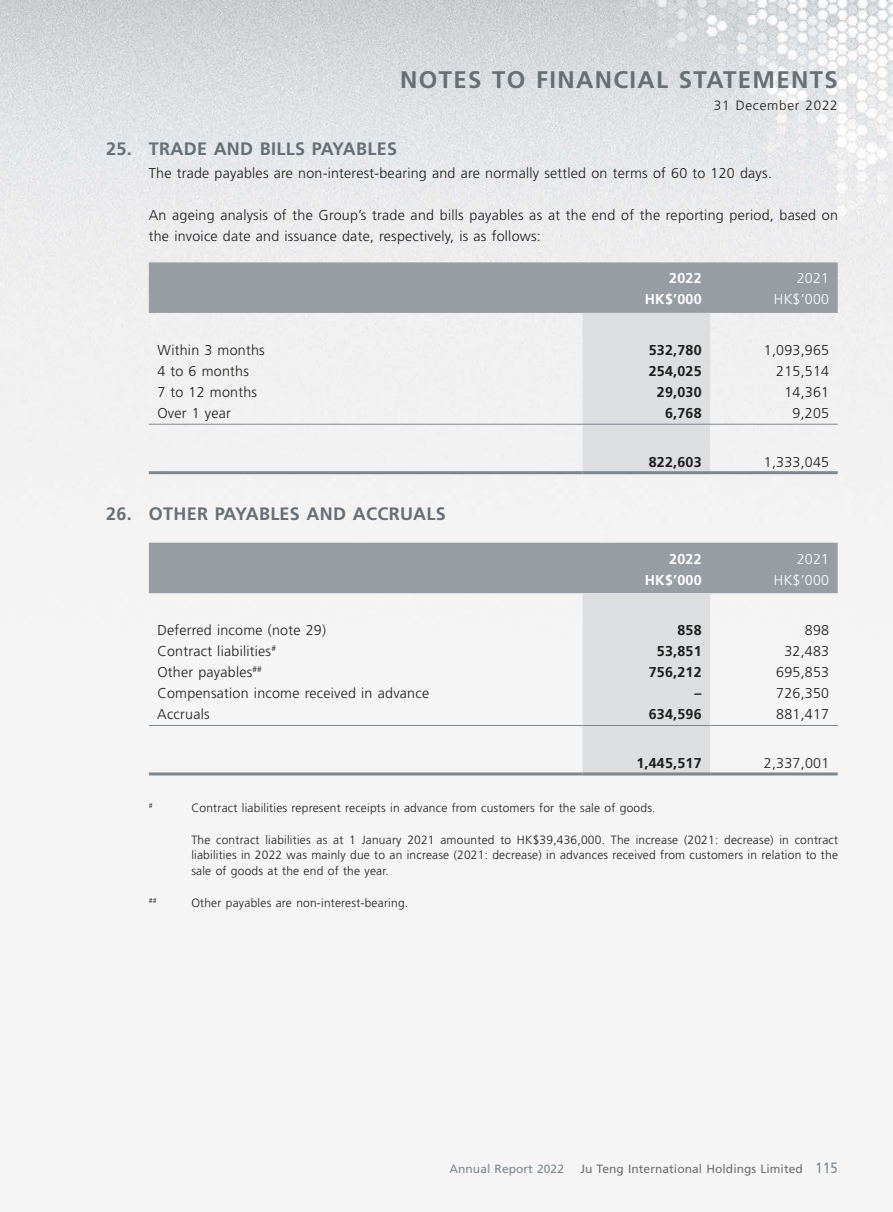
<style>
.page{position:relative;width:893px;height:1212px;background:#fff}
.page>*{position:absolute;margin:0;border:0;box-sizing:border-box;transform-origin:0 0}
.t1{font:700 24px "Frutiger LT Std";letter-spacing:.055em;color:#676e74}
.t2{font:700 18px "Frutiger LT Std";letter-spacing:.015em;color:#676e74}
.t3{font:300 14.25px/21px "Frutiger LT Std";letter-spacing:.015em;color:#1c1c1b}
.t4{font:700 14.25px "Frutiger LT Std";letter-spacing:.015em;color:#1c1c1b}
.t5{font:700 14.25px "Frutiger LT Std";letter-spacing:.015em;color:#fff}
.t6{font:300 14.25px "Frutiger LT Std";letter-spacing:.015em;color:#fff}
.t7{font:300 13.5px "Frutiger LT Std";letter-spacing:.055em;color:#1c1c1b}
.t8{font:300 12px/15.8px "Frutiger LT Std";letter-spacing:.015em;color:#1c1c1b;text-align:justify}
.t9{font:12px "Frutiger LT Std";letter-spacing:.005em;color:#6f6f6f}
.t10{font:12px "Frutiger LT Std";letter-spacing:.005em;color:#7f878e}
.t11{font:300 7.05px "Frutiger LT Std";color:#1c1c1b}
.s1{font-size:15px;color:#7f878e}
</style>
<div class="page">
<img style="left:0;top:0;width:893px;height:776px">
<svg style="left:149px;top:262px;width:689px;height:209px"></svg>
<hr style="left:149px;top:424px;width:434px;height:1px;background:#7f878e">
<hr style="left:583px;top:424px;width:127px;height:1px;background:#7f878e">
<hr style="left:710px;top:424px;width:128px;height:1px;background:#7f878e">
<hr style="left:149px;top:471px;width:434px;height:3px;background:#7f878e">
<hr style="left:583px;top:471px;width:127px;height:3px;background:#7f878e">
<hr style="left:710px;top:471px;width:128px;height:3px;background:#7f878e">
<svg style="left:149px;top:543px;width:689px;height:229px"></svg>
<hr style="left:149px;top:725px;width:434px;height:1px;background:#7f878e">
<hr style="left:583px;top:725px;width:127px;height:1px;background:#7f878e">
<hr style="left:710px;top:725px;width:128px;height:1px;background:#7f878e">
<hr style="left:149px;top:772px;width:434px;height:3px;background:#7f878e">
<hr style="left:583px;top:772px;width:127px;height:3px;background:#7f878e">
<hr style="left:710px;top:772px;width:128px;height:3px;background:#7f878e">
<h1 class="t1" style="left:400px;top:66px;width:439px">NOTES TO FINANCIAL STATEMENTS</h1>
<p class="t7" style="left:714px;top:98px;width:125px">31 December 2022</p>
<p class="t2" style="left:106px;top:138px;width:292px">25. TRADE AND BILLS PAYABLES</p>
<p class="t3" style="left:149px;top:163px;width:625px">The trade payables are non-interest-bearing and are normally settled on terms of 60 to 120 days.</p>
<p class="t3" style="left:149px;top:205px;width:691px">An ageing analysis of the Group’s trade and bills payables as at the end of the reporting period, based on the invoice date and issuance date, respectively, is as follows:</p>
<p class="t5" style="left:669px;top:270px;width:34px">2022</p>
<p class="t6" style="left:797px;top:270px;width:34px">2021</p>
<p class="t5" style="left:645px;top:291px;width:58px">HK$’000</p>
<p class="t6" style="left:774px;top:291px;width:57px">HK$’000</p>
<p class="t3" style="left:157px;top:340px;width:109px">Within 3 months</p>
<p class="t4" style="left:649px;top:342px;width:54px">532,780</p>
<p class="t3" style="left:764px;top:340px;width:67px">1,093,965</p>
<p class="t3" style="left:157px;top:361px;width:93px">4 to 6 months</p>
<p class="t4" style="left:649px;top:363px;width:54px">254,025</p>
<p class="t3" style="left:776px;top:361px;width:54px">215,514</p>
<p class="t3" style="left:157px;top:382px;width:101px">7 to 12 months</p>
<p class="t4" style="left:657px;top:384px;width:46px">29,030</p>
<p class="t3" style="left:784px;top:382px;width:46px">14,361</p>
<p class="t3" style="left:157px;top:403px;width:75px">Over 1 year</p>
<p class="t4" style="left:665px;top:405px;width:38px">6,768</p>
<p class="t3" style="left:793px;top:403px;width:38px">9,205</p>
<p class="t4" style="left:649px;top:453px;width:54px">822,603</p>
<p class="t3" style="left:764px;top:451px;width:67px">1,333,045</p>
<p class="t2" style="left:106px;top:503px;width:341px">26. OTHER PAYABLES AND ACCRUALS</p>
<p class="t5" style="left:669px;top:550px;width:34px">2022</p>
<p class="t6" style="left:797px;top:551px;width:34px">2021</p>
<p class="t5" style="left:645px;top:571px;width:58px">HK$’000</p>
<p class="t6" style="left:774px;top:572px;width:57px">HK$’000</p>
<p class="t3" style="left:157px;top:620px;width:170px">Deferred income (note 29)</p>
<p class="t4" style="left:677px;top:622px;width:26px">858</p>
<p class="t3" style="left:805px;top:620px;width:26px">898</p>
<p class="t3" style="left:157px;top:641px;width:120px">Contract liabilities<sup>#</sup></p>
<p class="t4" style="left:657px;top:643px;width:46px">53,851</p>
<p class="t3" style="left:784px;top:641px;width:46px">32,483</p>
<p class="t3" style="left:157px;top:662px;width:106px">Other payables<sup>##</sup></p>
<p class="t4" style="left:649px;top:664px;width:54px">756,212</p>
<p class="t3" style="left:776px;top:662px;width:54px">695,853</p>
<p class="t3" style="left:157px;top:683px;width:273px">Compensation income received in advance</p>
<p class="t4" style="left:694px;top:685px;width:9px">–</p>
<p class="t3" style="left:776px;top:683px;width:54px">726,350</p>
<p class="t3" style="left:157px;top:704px;width:54px">Accruals</p>
<p class="t4" style="left:649px;top:706px;width:54px">634,596</p>
<p class="t3" style="left:776px;top:704px;width:54px">881,417</p>
<p class="t4" style="left:636px;top:754px;width:67px">1,445,517</p>
<p class="t3" style="left:764px;top:753px;width:67px">2,337,001</p>
<p class="t11" style="left:149px;top:802px;width:5px">#</p>
<p class="t8" style="left:191px;top:800px;width:466px">Contract liabilities represent receipts in advance from customers for the sale of goods.</p>
<p class="t8" style="left:191px;top:832px;width:648px">The contract liabilities as at 1 January 2021 amounted to HK$39,436,000. The increase (2021: decrease) in contract liabilities in 2022 was mainly due to an increase (2021: decrease) in advances received from customers in relation to the sale of goods at the end of the year.</p>
<p class="t11" style="left:149px;top:896px;width:9px">##</p>
<p class="t8" style="left:191px;top:895px;width:218px">Other payables are non-interest-bearing.</p>
<p class="t10" style="left:449px;top:1162px;width:116px">Annual Report 2022</p>
<p class="t9" style="left:580px;top:1162px;width:259px">Ju Teng International Holdings Limited <span class="s1">115</span></p>
</div>
